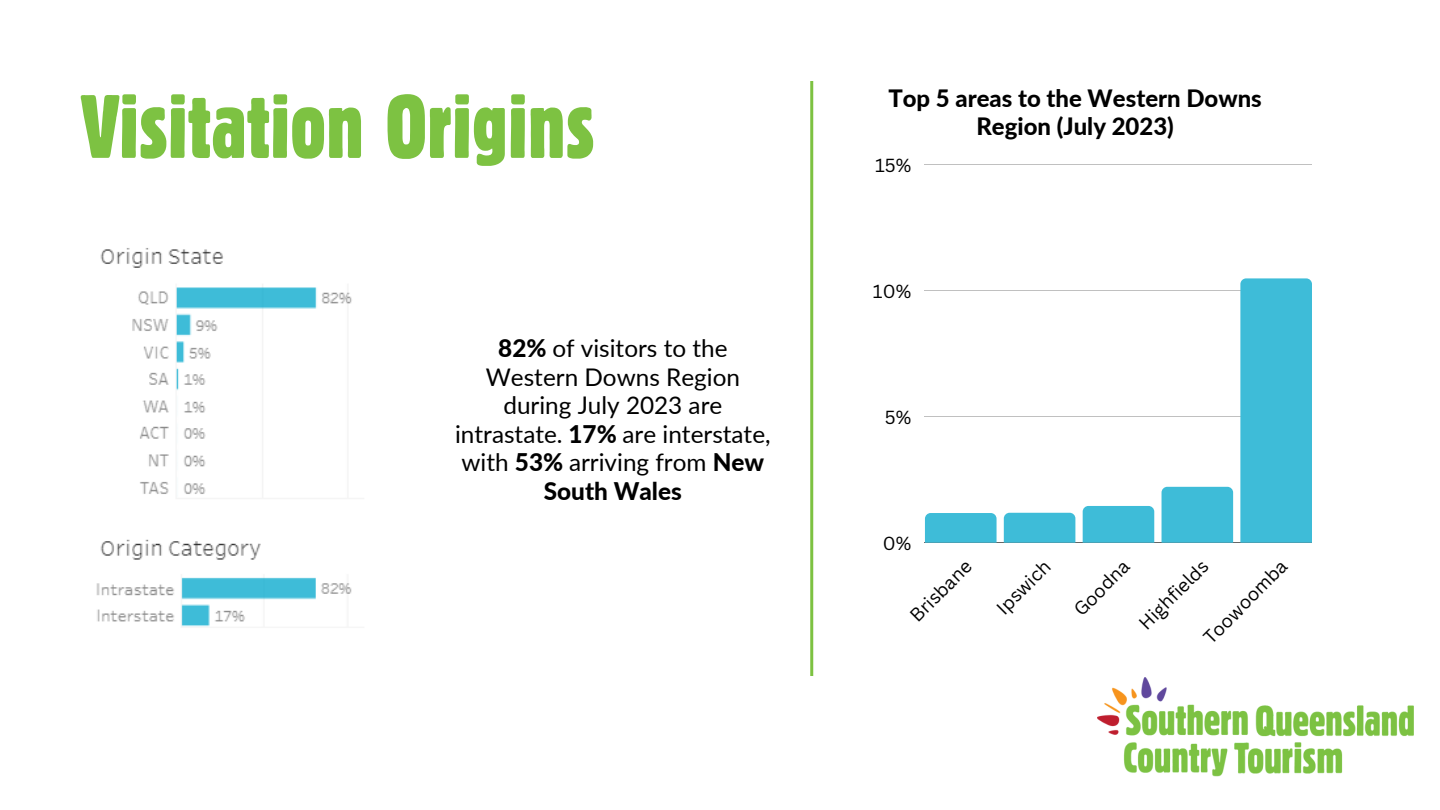
<style>
.page{position:relative;width:1440px;height:810px;background:#fff}
.page>*{position:absolute;margin:0;border:0;box-sizing:border-box;transform-origin:0 0}
.t1{font:86.4px "Alive";color:#7dc242}
.t2{font:24.3px/28.5px "Lato";color:#000;text-align:center}
.t3{font:800 23.9px/28.5px "Lato";color:#000;text-align:center}
.t4{font:18.4px "Canva Sans";color:#000}
.s1{font-weight:800}
</style>
<div class="page">
<img style="left:1097px;top:677px;width:317px;height:100px">
<hr style="left:925px;top:165px;width:387px;height:1px;background:#000">
<hr style="left:925px;top:291px;width:387px;height:1px;background:#000">
<hr style="left:925px;top:417px;width:387px;height:1px;background:#000">
<hr style="left:925px;top:542px;width:387px;height:1px;background:#000">
<div style="left:925px;top:513px;width:72px;height:30px;background:#3ebcd8"></div>
<div style="left:1004px;top:513px;width:71px;height:30px;background:#3ebcd8"></div>
<div style="left:1083px;top:506px;width:71px;height:37px;background:#3ebcd8"></div>
<div style="left:1162px;top:487px;width:71px;height:56px;background:#3ebcd8"></div>
<div style="left:1240px;top:278px;width:72px;height:265px;background:#3ebcd8"></div>
<hr style="left:810px;top:81px;width:3px;height:595px;background:#7dc242">
<img style="left:96px;top:248px;width:256px;height:379px">
<p class="t1" style="left:81px;top:89px;width:515px">Visitation Origins</p>
<p class="t2" style="left:455px;top:333px;width:317px"><span class="s1">82%</span> of visitors to the<br>Western Downs Region during July 2023 are intrastate. <span class="s1">17%</span> are interstate, with <span class="s1">53%</span> arriving from <span class="s1">New<br>South Wales</span></p>
<p class="t3" style="left:888px;top:83px;width:375px">Top 5 areas to the Western Downs<br>Region (July 2023)</p>
<p class="t4" style="left:875px;top:152px;width:38px">15%</p>
<p class="t4" style="left:873px;top:278px;width:40px">10%</p>
<p class="t4" style="left:885px;top:404px;width:28px">5%</p>
<p class="t4" style="left:883px;top:530px;width:30px">0%</p>
<p class="t4" style="left:904px;top:609px;width:80px;rotate:-45deg">Brisbane</p>
<p class="t4" style="left:991px;top:602px;width:69px;rotate:-45deg">Ipswich</p>
<p class="t4" style="left:1068px;top:603px;width:71px;rotate:-45deg">Goodna</p>
<p class="t4" style="left:1133px;top:617px;width:91px;rotate:-45deg">Highfields</p>
<p class="t4" style="left:1197px;top:631px;width:111px;rotate:-45deg">Toowoomba</p>
</div>
